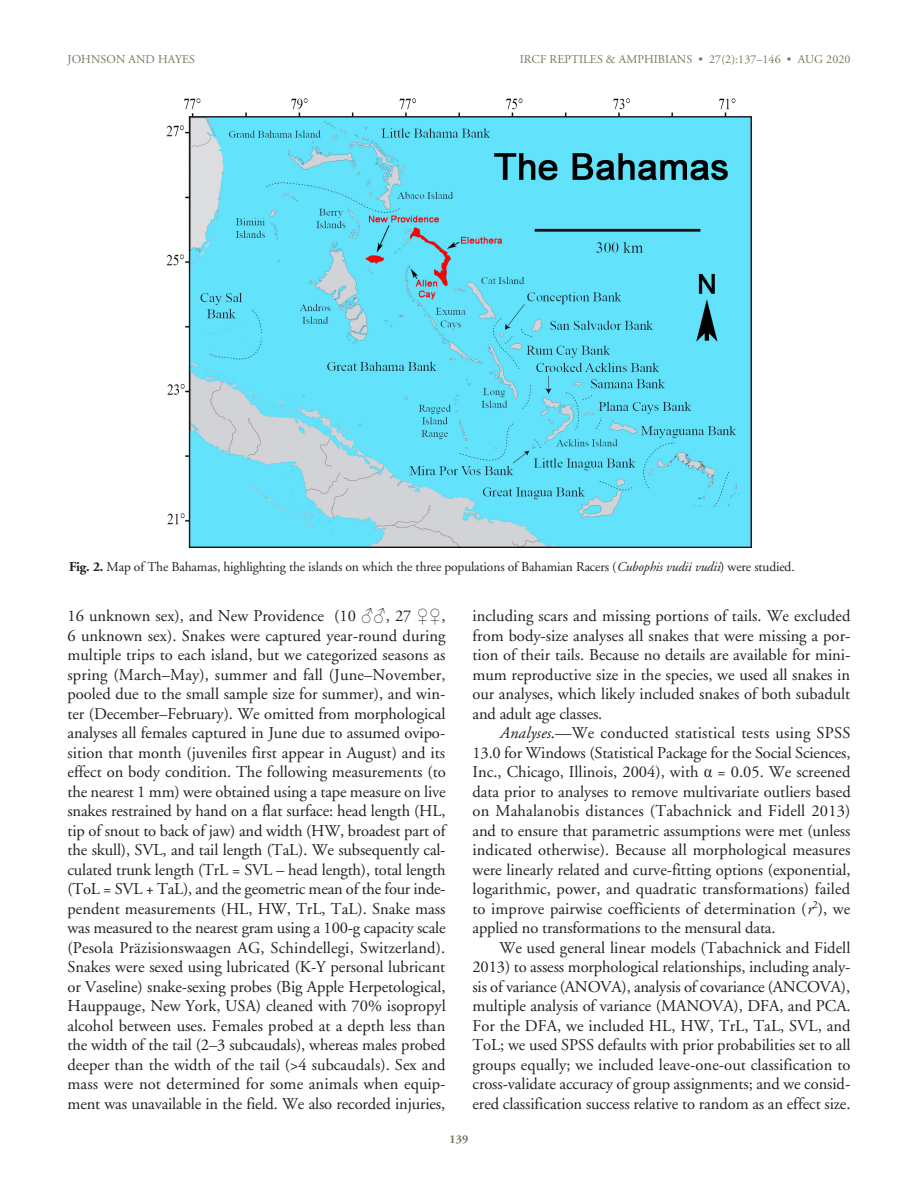
<style>
.page{position:relative;width:918px;height:1188px;background:#fff}
.page>*{position:absolute;margin:0;border:0;box-sizing:border-box;transform-origin:0 0}
.TEXT{font:16.5px/19.5px "Adobe Garamond";letter-spacing:-.01em;color:#231f20;text-align:justify}
.Figure_Caption{font:13.5px "Adobe Garamond";letter-spacing:-.01em;color:#231f20}
.t1{font:12px "Adobe Garamond";letter-spacing:.005em;color:#717a60}
.t2{font:700 12px "Adobe Garamond";color:#717a60}
.s1{font-weight:700}
.s2{font-style:italic}
.s3{font-family:"Times New Roman"}
</style>
<div class="page">
<img style="left:167px;top:98px;width:584px;height:450px">
<p class="t1" style="left:68px;top:53px;width:129px">JOHNSON AND HAYES</p>
<p class="t1" style="left:520px;top:53px;width:332px">IRCF REPTILES &amp; AMPHIBIANS • 27(2):137–146 • AUG 2020</p>
<p class="Figure_Caption" style="left:69px;top:560px;width:727px"><span class="s1">Fig. 2.</span> Map of The Bahamas, highlighting the islands on which the three populations of Bahamian Racers (<span class="s2">Cubophis vudii vudii</span>) were studied.</p>
<p class="TEXT" style="left:68px;top:607px;width:380px">16 unknown sex), and New Providence (10 <span class="s3">♂♂</span>, 27 <span class="s3">♀♀</span>, 6 unknown sex). Snakes were captured year-round during multiple trips to each island, but we categorized seasons as spring (March–May), summer and fall (June–November, pooled due to the small sample size for summer), and win&shy;ter (December–February). We omitted from morphological analyses all females captured in June due to assumed ovipo&shy;sition that month (juveniles first appear in August) and its effect on body condition. The following measurements (to the nearest 1 mm) were obtained using a tape measure on live snakes restrained by hand on a flat surface: head length (HL, tip of snout to back of jaw) and width (HW, broadest part of the skull), SVL, and tail length (TaL). We subsequently cal&shy;culated trunk length (TrL = SVL – head length), total length (ToL = SVL + TaL), and the geometric mean of the four inde&shy;pendent measurements (HL, HW, TrL, TaL). Snake mass was measured to the nearest gram using a 100-g capacity scale (Pesola Präzisionswaagen AG, Schindellegi, Switzerland).<br>Snakes were sexed using lubricated (K-Y personal lubricant or Vaseline) snake-sexing probes (Big Apple Herpetological, Hauppauge, New York, USA) cleaned with 70% isopropyl alcohol between uses. Females probed at a depth less than the width of the tail (2–3 subcaudals), whereas males probed deeper than the width of the tail (&gt;4 subcaudals). Sex and mass were not determined for some animals when equip&shy;ment was unavailable in the field. We also recorded injuries,</p>
<p class="TEXT" style="left:472px;top:607px;width:380px">including scars and missing portions of tails. We excluded from body-size analyses all snakes that were missing a por&shy;tion of their tails. Because no details are available for mini&shy;mum reproductive size in the species, we used all snakes in our analyses, which likely included snakes of both subadult and adult age classes.</p>
<p class="TEXT" style="left:472px;top:724px;width:380px;text-indent:27px"><span class="s2">Analyses</span>.—We conducted statistical tests using SPSS 13.0 for Windows (Statistical Package for the Social Sciences, Inc., Chicago, Illinois, 2004), with <span class="s3">α</span> = 0.05. We screened data prior to analyses to remove multivariate outliers based on Mahalanobis distances (Tabachnick and Fidell 2013) and to ensure that parametric assumptions were met (unless indicated otherwise). Because all morphological measures were linearly related and curve-fitting options (exponential, logarithmic, power, and quadratic transformations) failed to improve pairwise coefficients of determination (<span class="s2">r</span><sup>2</sup>), we applied no transformations to the mensural data.</p>
<p class="TEXT" style="left:473px;top:938px;width:380px;text-indent:27px">We used general linear models (Tabachnick and Fidell 2013) to assess morphological relationships, including analy&shy;sis of variance (ANOVA), analysis of covariance (ANCOVA), multiple analysis of variance (MANOVA), DFA, and PCA.<br>For the DFA, we included HL, HW, TrL, TaL, SVL, and ToL; we used SPSS defaults with prior probabilities set to all groups equally; we included leave-one-out classification to cross-validate accuracy of group assignments; and we consid&shy;ered classification success relative to random as an effect size.</p>
<p class="t2" style="left:450px;top:1132px;width:20px">139</p>
</div>
